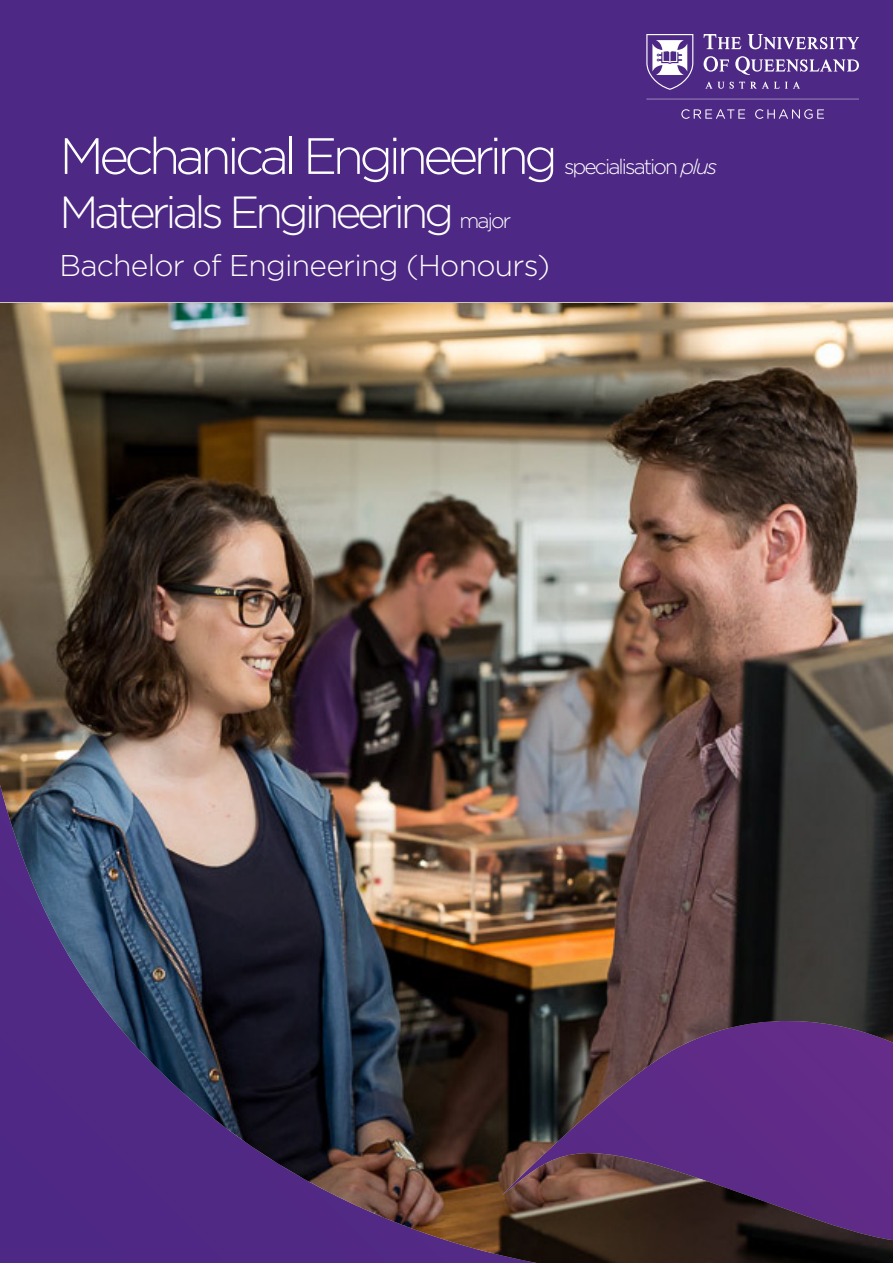
<style>
.page{position:relative;width:893px;height:1263px;background:#fff}
.page>*{position:absolute;margin:0;border:0;box-sizing:border-box;transform-origin:0 0}
.Headline{font:300 51px "Gotham";letter-spacing:-.09em;color:#fff}
.Headline-2{font:300 45px "Gotham";letter-spacing:-.09em;color:#fff}
.Headline-3{font:300 30px "Gotham";letter-spacing:-.025em;color:#fff}
.Headline-4{font:300 21px "Gotham";letter-spacing:-.09em;color:#fff}
.s1{font-size:21px}
.s2{font-style:italic}
</style>
<div class="page">
<div style="left:0;top:0;width:893px;height:303px;background:#4d2884"></div>
<svg style="left:646px;top:34px;width:213px;height:85px;background:#694a97"></svg>
<img style="left:0;top:303px;width:893px;height:960px">
<p class="Headline" style="left:60px;top:124px;width:500px">Mechanical Engineering</p>
<p class="Headline-2" style="left:60px;top:184px;width:453px">Materials Engineering <span class="s1">major</span></p>
<p class="Headline-3" style="left:60px;top:246px;width:492px">Bachelor of Engineering (Honours)</p>
<p class="Headline-4" style="left:564px;top:153px;width:155px">specialisation <span class="s2">plus</span></p>
</div>
